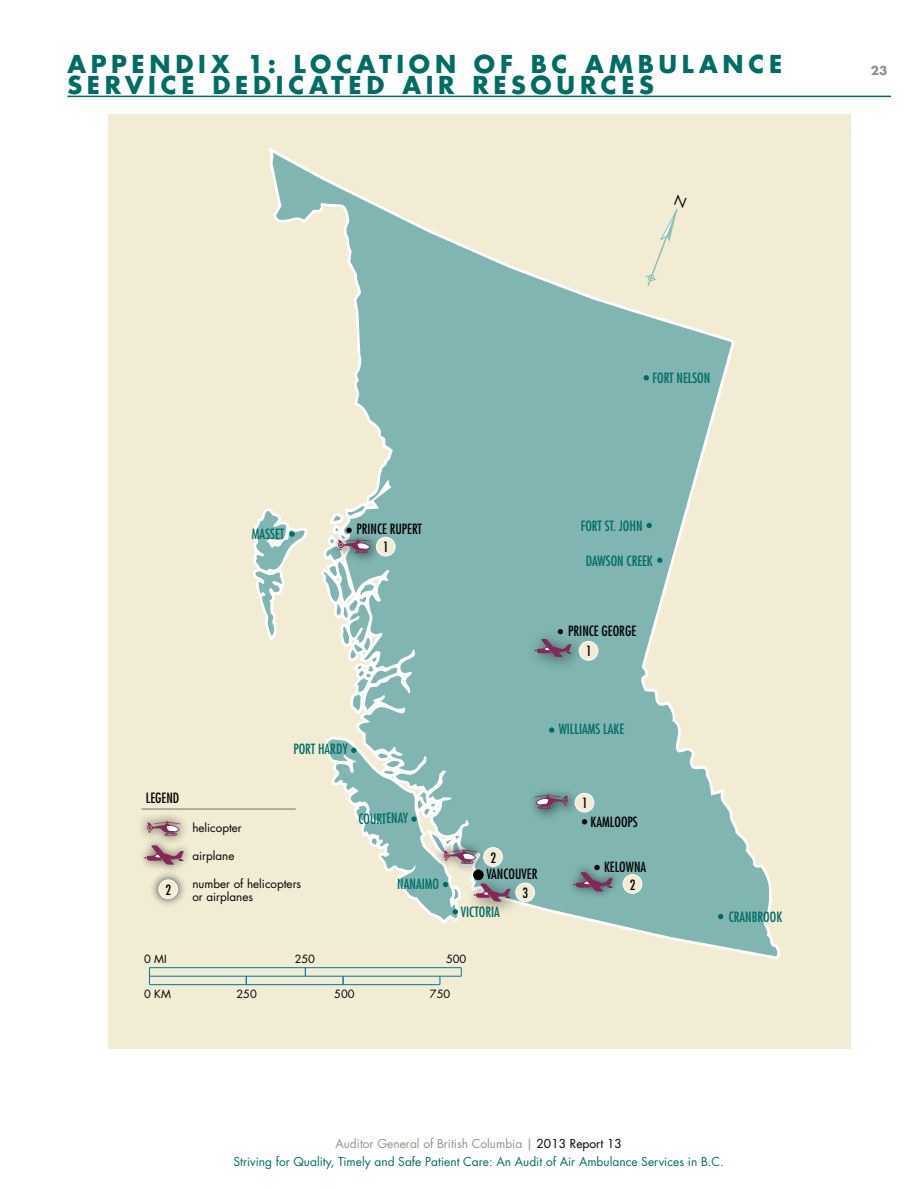
<style>
.page{position:relative;width:918px;height:1188px;background:#fff}
.page>*{position:absolute;margin:0;border:0;box-sizing:border-box;transform-origin:0 0}
.t1{font:700 24px "Futura";letter-spacing:.2em;color:#006c64}
.t2{font:condensed 13.8px "Futura";color:#006c64}
.t3{font:condensed 13.8px "Futura";color:#000}
.t4{font:12px/18px "Futura";color:#006c64;text-align:center}
.t5{font:700 12px "Futura";color:#939285}
.t6{font:11.7px/13.8px "Futura";color:#000}
.t7{font:11.1px "Futura";color:#000}
.s1{color:#939285}
.s2{color:#000}
</style>
<div class="page">
<div style="left:108px;top:114px;width:742px;height:935px;background:#f1ecd3"></div>
<svg style="left:273px;top:153px;width:506px;height:803px;fill:#80b5b2"></svg>
<hr style="left:142px;top:808px;width:154px;height:2px;background:#939285">
<svg style="left:252px;top:505px;width:58px;height:141px"></svg>
<svg style="left:549px;top:727px;width:5px;height:6px"></svg>
<svg style="left:657px;top:558px;width:5px;height:5px"></svg>
<svg style="left:647px;top:523px;width:5px;height:5px"></svg>
<svg style="left:644px;top:375px;width:5px;height:5px"></svg>
<svg style="left:718px;top:914px;width:5px;height:5px"></svg>
<svg style="left:144px;top:852px;width:40px;height:13px"></svg>
<img style="left:563px;top:859px;width:62px;height:46px">
<svg style="left:573px;top:865px;width:40px;height:27px"></svg>
<img style="left:511px;top:867px;width:20px;height:55px">
<img style="left:520px;top:623px;width:73px;height:55px">
<svg style="left:535px;top:629px;width:37px;height:29px"></svg>
<img style="left:521px;top:782px;width:65px;height:45px">
<svg style="left:534px;top:794px;width:35px;height:15px"></svg>
<svg style="left:317px;top:500px;width:86px;height:219px"></svg>
<img style="left:140px;top:808px;width:56px;height:44px">
<svg style="left:146px;top:821px;width:35px;height:15px"></svg>
<svg style="left:324px;top:734px;width:187px;height:194px"></svg>
<div style="left:579px;top:642px;width:19px;height:18px;background:#f1ecd3;border-radius:50%"></div>
<div style="left:579px;top:641px;width:19px;height:20px;border:1px solid #fff;border-radius:50%"></div>
<div style="left:575px;top:793px;width:19px;height:19px;background:#f1ecd3;border-radius:50%"></div>
<div style="left:575px;top:793px;width:19px;height:19px;border:1px solid #fff;border-radius:50%"></div>
<div style="left:376px;top:537px;width:19px;height:19px;background:#f1ecd3;border-radius:50%"></div>
<div style="left:376px;top:537px;width:20px;height:19px;border:1px solid #fff;border-radius:50%"></div>
<div style="left:623px;top:875px;width:19px;height:18px;background:#f1ecd3;border-radius:50%"></div>
<div style="left:623px;top:874px;width:19px;height:20px;border:1px solid #fff;border-radius:50%"></div>
<div style="left:484px;top:848px;width:18px;height:18px;background:#f1ecd3;border-radius:50%"></div>
<div style="left:483px;top:847px;width:20px;height:20px;border:1px solid #fff;border-radius:50%"></div>
<img style="left:145px;top:866px;width:40px;height:39px">
<div style="left:159px;top:880px;width:19px;height:19px;background:#f1ecd3;border-radius:50%"></div>
<div style="left:158px;top:879px;width:20px;height:20px;border:1px solid #fff;border-radius:50%"></div>
<div style="left:516px;top:883px;width:19px;height:19px;background:#f1ecd3;border-radius:50%"></div>
<div style="left:515px;top:883px;width:20px;height:19px;border:1px solid #fff;border-radius:50%"></div>
<svg style="left:149px;top:968px;width:1px;height:16px"></svg>
<hr style="left:149px;top:967px;width:312px;height:1px;background:#007aa0">
<hr style="left:149px;top:984px;width:291px;height:1px;background:#007aa0">
<hr style="left:149px;top:976px;width:312px;height:1px;background:#007aa0">
<hr style="left:68px;top:96px;width:823px;height:1px;background:#006c64">
<svg style="left:644px;top:195px;width:43px;height:92px"></svg>
<h1 class="t1" style="left:68px;top:48px;width:42px">APPE</h1>
<h1 class="t1" style="left:150px;top:48px;width:530px">NDIX 1: LOCAT ION OF BC AMBULA</h1>
<h1 class="t1" style="left:723px;top:48px;width:43px">NCE</h1>
<p class="t5" style="left:871px;top:62px;width:18px">23</p>
<h1 class="t1" style="left:68px;top:69px;width:111px">SE R VICE</h1>
<h1 class="t1" style="left:212px;top:69px;width:407px">DEDICATED AIR RES OURCES</h1>
<p class="t2" style="left:652px;top:370px;width:59px">FORT NELSON</p>
<p class="t2" style="left:252px;top:526px;width:34px">MASSET</p>
<p class="t3" style="left:356px;top:521px;width:67px">PRINCE RUPERT</p>
<p class="t3" style="left:383px;top:539px;width:7px">1</p>
<p class="t2" style="left:581px;top:518px;width:63px">FORT ST. JOHN</p>
<p class="t2" style="left:586px;top:552px;width:69px">DAWSON CREEK</p>
<p class="t3" style="left:568px;top:623px;width:69px">PRINCE GEORGE</p>
<p class="t3" style="left:586px;top:643px;width:7px">1</p>
<p class="t3" style="left:146px;top:790px;width:35px">LEGEND</p>
<p class="t2" style="left:293px;top:741px;width:56px">PORT HARDY</p>
<p class="t2" style="left:358px;top:810px;width:51px">COURTENAY</p>
<p class="t6" style="left:192px;top:821px;width:51px">helicopter</p>
<p class="t6" style="left:192px;top:849px;width:44px">airplane</p>
<p class="t6" style="left:192px;top:876px;width:110px">number of helicopters or airplanes</p>
<p class="t3" style="left:491px;top:849px;width:7px">2</p>
<p class="t3" style="left:486px;top:866px;width:52px">VANCOUVER</p>
<p class="t2" style="left:397px;top:876px;width:43px">NANAIMO</p>
<p class="t3" style="left:165px;top:881px;width:7px">2</p>
<p class="t3" style="left:523px;top:885px;width:7px">3</p>
<p class="t7" style="left:144px;top:952px;width:24px">0 MI</p>
<p class="t7" style="left:144px;top:987px;width:28px">0 KM</p>
<p class="t7" style="left:236px;top:987px;width:22px">250</p>
<p class="t7" style="left:295px;top:952px;width:22px">250</p>
<p class="t7" style="left:334px;top:987px;width:22px">500</p>
<p class="t2" style="left:461px;top:904px;width:40px">VICTORIA</p>
<p class="t7" style="left:446px;top:952px;width:22px">500</p>
<p class="t7" style="left:430px;top:987px;width:22px">750</p>
<p class="t2" style="left:559px;top:721px;width:67px">WILLIAMS LAKE</p>
<p class="t3" style="left:582px;top:795px;width:7px">1</p>
<p class="t3" style="left:591px;top:814px;width:49px">KAMLOOPS</p>
<p class="t3" style="left:604px;top:858px;width:44px">KELOWNA</p>
<p class="t3" style="left:630px;top:876px;width:7px">2</p>
<p class="t2" style="left:729px;top:909px;width:55px">CRANBROOK</p>
<p class="t4" style="left:233px;top:1135px;width:492px"><span class="s1">Auditor General of British Columbia |</span> <span class="s2">2013 Report 13<br></span>Striving for Quality, Timely and Safe Patient Care: An Audit of Air Ambulance Services in B.C.</p>
</div>
